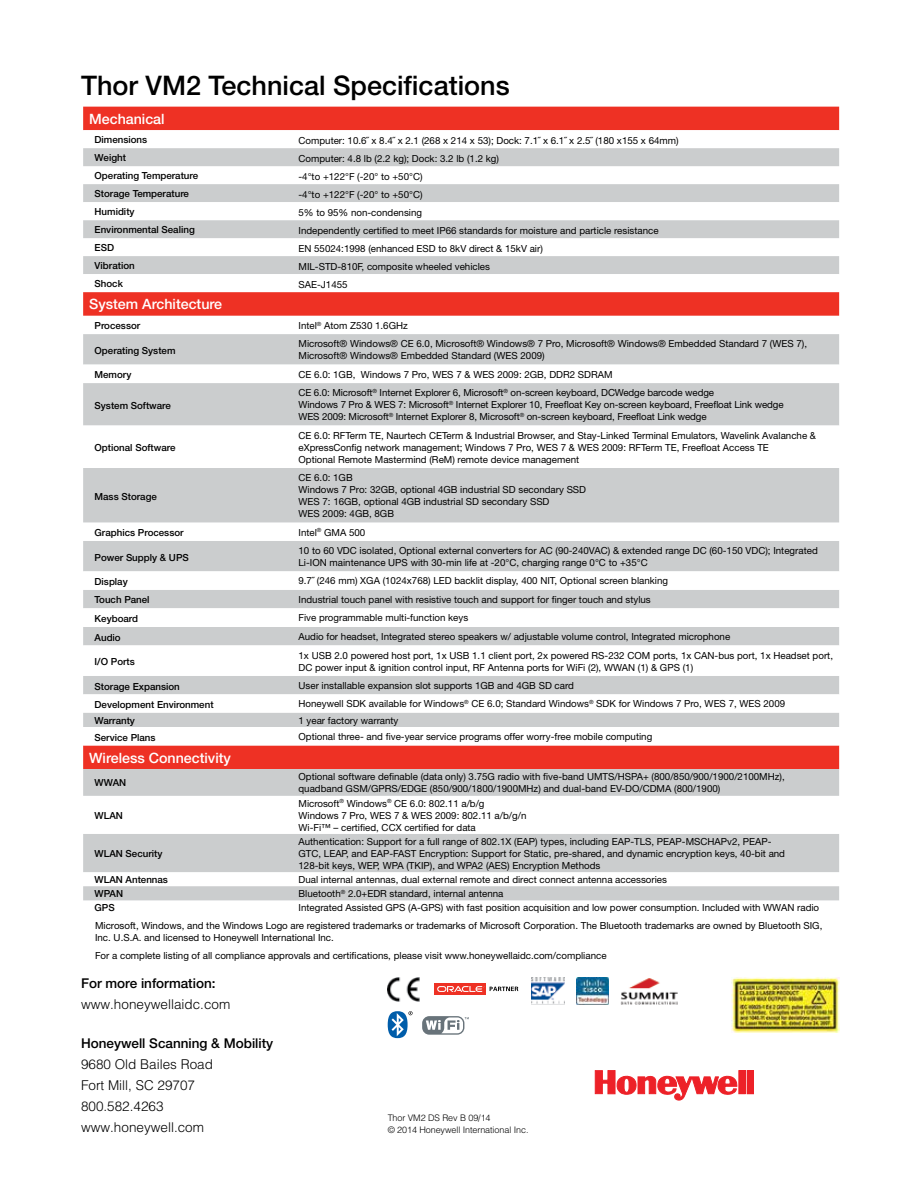
<style>
.page{position:relative;width:918px;height:1188px;background:#fff}
.page>*{position:absolute;margin:0;border:0;box-sizing:border-box;transform-origin:0 0}
.t1{font:500 27px "Helvetica Neue";color:#000}
.t2{font:500 14.25px "Helvetica Neue";color:#fff}
.t3{font:300 13.5px/21px "Helvetica";color:#000}
.t4{font:500 13.5px "Helvetica Neue";color:#000}
.t5{font:9.75px/12px "Helvetica Neue";color:#000}
.t6{font:500 9.75px "Helvetica Neue";color:#000}
.t7{font:300 9px/12px "Helvetica";letter-spacing:-.01em;color:#000}
</style>
<div class="page">
<svg style="left:595px;top:1070px;width:142px;height:30px"></svg>
<div style="left:739px;top:1071px;width:6px;height:23px;background:#ed2128"></div>
<div style="left:747px;top:1071px;width:7px;height:23px;background:#ed2128"></div>
<div style="left:83px;top:107px;width:756px;height:23px;background:#ee3124"></div>
<svg style="left:83px;top:148px;width:756px;height:54px;fill:#cbcdce"></svg>
<svg style="left:83px;top:220px;width:756px;height:54px;fill:#cbcdce"></svg>
<svg style="left:83px;top:292px;width:756px;height:73px"></svg>
<svg style="left:83px;top:383px;width:756px;height:518px"></svg>
<svg style="left:83px;top:468px;width:756px;height:432px;fill:#cbcdce"></svg>
<img style="left:732px;top:977px;width:107px;height:56px">
<img style="left:620px;top:978px;width:58px;height:27px">
<img style="left:577px;top:977px;width:31px;height:27px">
<img style="left:532px;top:977px;width:32px;height:27px">
<svg style="left:490px;top:987px;width:28px;height:4px"></svg>
<div style="left:434px;top:983px;width:52px;height:12px;background:#ee3124"></div>
<svg style="left:437px;top:986px;width:47px;height:6px"></svg>
<img style="left:388px;top:977px;width:32px;height:24px">
<svg style="left:388px;top:1011px;width:25px;height:27px"></svg>
<svg style="left:422px;top:1016px;width:42px;height:19px"></svg>
<svg style="left:426px;top:1017px;width:43px;height:16px"></svg>
<h1 class="t1" style="left:81px;top:70px;width:430px">Thor VM2 Technical Specifications</h1>
<h2 class="t2" style="left:89px;top:110px;width:77px">Mechanical</h2>
<p class="t6" style="left:95px;top:134px;width:54px">Dimensions</p>
<p class="t5" style="left:299px;top:134px;width:382px">Computer: 10.6˝ x 8.4˝ x 2.1 (268 x 214 x 53); Dock: 7.1˝ x 6.1˝ x 2.5˝ (180 x155 x 64mm)</p>
<p class="t6" style="left:95px;top:152px;width:33px">Weight</p>
<p class="t5" style="left:299px;top:152px;width:202px">Computer: 4.8 lb (2.2 kg); Dock: 3.2 lb (1.2 kg)</p>
<p class="t6" style="left:95px;top:170px;width:105px">Operating Temperature</p>
<p class="t5" style="left:299px;top:170px;width:126px">-4°to +122°F (-20° to +50°C)</p>
<p class="t6" style="left:95px;top:188px;width:96px">Storage Temperature</p>
<p class="t5" style="left:299px;top:188px;width:126px">-4°to +122°F (-20° to +50°C)</p>
<p class="t6" style="left:95px;top:206px;width:42px">Humidity</p>
<p class="t5" style="left:299px;top:206px;width:125px">5% to 95% non-condensing</p>
<p class="t6" style="left:95px;top:224px;width:102px">Environmental Sealing</p>
<p class="t5" style="left:299px;top:224px;width:362px">Independently certified to meet IP66 standards for moisture and particle resistance</p>
<p class="t6" style="left:95px;top:242px;width:21px">ESD</p>
<p class="t5" style="left:299px;top:242px;width:246px">EN 55024:1998 (enhanced ESD to 8kV direct &amp; 15kV air)</p>
<p class="t6" style="left:95px;top:260px;width:42px">Vibration</p>
<p class="t5" style="left:299px;top:260px;width:193px">MIL-STD-810F, composite wheeled vehicles</p>
<p class="t6" style="left:95px;top:278px;width:30px">Shock</p>
<p class="t5" style="left:299px;top:278px;width:51px">SAE-J1455</p>
<h2 class="t2" style="left:89px;top:296px;width:135px">System Architecture</h2>
<p class="t6" style="left:95px;top:320px;width:47px">Processor</p>
<p class="t5" style="left:299px;top:319px;width:111px">Intel<sup>®</sup> Atom Z530 1.6GHz</p>
<p class="t6" style="left:95px;top:344px;width:82px">Operating System</p>
<p class="t5" style="left:299px;top:338px;width:510px">Microsoft® Windows® CE 6.0, Microsoft® Windows® 7 Pro, Microsoft® Windows® Embedded Standard 7 (WES 7),<br>Microsoft® Windows® Embedded Standard (WES 2009)</p>
<p class="t6" style="left:95px;top:369px;width:38px">Memory</p>
<p class="t5" style="left:299px;top:368px;width:316px">CE 6.0: 1GB, Windows 7 Pro, WES 7 &amp; WES 2009: 2GB, DDR2 SDRAM</p>
<p class="t6" style="left:95px;top:399px;width:78px">System Software</p>
<p class="t5" style="left:299px;top:387px;width:487px">CE 6.0: Microsoft<sup>®</sup> Internet Explorer 6, Microsoft<sup>®</sup> on-screen keyboard, DCWedge barcode wedge<br>Windows 7 Pro &amp; WES 7: Microsoft<sup>®</sup> Internet Explorer 10, Freefloat Key on-screen keyboard, Freefloat Link wedge<br>WES 2009: Microsoft<sup>®</sup> Internet Explorer 8, Microsoft<sup>®</sup> on-screen keyboard, Freefloat Link wedge</p>
<p class="t6" style="left:95px;top:442px;width:82px">Optional Software</p>
<p class="t6" style="left:95px;top:490px;width:64px">Mass Storage</p>
<p class="t5" style="left:299px;top:429px;width:519px">CE 6.0: RFTerm TE, Naurtech CETerm &amp; Industrial Browser, and Stay-Linked Terminal Emulators, Wavelink Avalanche &amp; eXpressConfig network management; Windows 7 Pro, WES 7 &amp; WES 2009: RFTerm TE, Freefloat Access TE<br>Optional Remote Mastermind (ReM) remote device management</p>
<p class="t5" style="left:299px;top:471px;width:289px">CE 6.0: 1GB<br>Windows 7 Pro: 32GB, optional 4GB industrial SD secondary SSD WES 7: 16GB, optional 4GB industrial SD secondary SSD<br>WES 2009: 4GB, 8GB</p>
<p class="t6" style="left:95px;top:527px;width:91px">Graphics Processor</p>
<p class="t5" style="left:299px;top:526px;width:68px">Intel<sup>®</sup> GMA 500</p>
<p class="t6" style="left:95px;top:551px;width:96px">Power Supply &amp; UPS</p>
<p class="t5" style="left:299px;top:544px;width:521px">10 to 60 VDC isolated, Optional external converters for AC (90-240VAC) &amp; extended range DC (60-150 VDC); Integrated<br>Li-ION maintenance UPS with 30-min life at -20°C, charging range 0°C to +35°C</p>
<p class="t6" style="left:95px;top:576px;width:35px">Display</p>
<p class="t5" style="left:299px;top:575px;width:371px">9.7˝ (246 mm) XGA (1024x768) LED backlit display, 400 NIT, Optional screen blanking</p>
<p class="t6" style="left:95px;top:594px;width:57px">Touch Panel</p>
<p class="t5" style="left:299px;top:593px;width:354px">Industrial touch panel with resistive touch and support for finger touch and stylus</p>
<p class="t6" style="left:95px;top:613px;width:45px">Keyboard</p>
<p class="t5" style="left:299px;top:612px;width:171px">Five programmable multi-function keys</p>
<p class="t6" style="left:95px;top:631px;width:28px">Audio</p>
<p class="t5" style="left:299px;top:630px;width:433px">Audio for headset, Integrated stereo speakers w/ adjustable volume control, Integrated microphone</p>
<p class="t6" style="left:95px;top:656px;width:42px">I/O Ports</p>
<p class="t5" style="left:299px;top:649px;width:536px">1x USB 2.0 powered host port, 1x USB 1.1 client port, 2x powered RS-232 COM ports, 1x CAN-bus port, 1x Headset port,<br>DC power input &amp; ignition control input, RF Antenna ports for WiFi (2), WWAN (1) &amp; GPS (1)</p>
<p class="t6" style="left:95px;top:680px;width:87px">Storage Expansion</p>
<p class="t5" style="left:299px;top:679px;width:277px">User installable expansion slot supports 1GB and 4GB SD card</p>
<p class="t6" style="left:95px;top:699px;width:121px">Development Environment</p>
<p class="t5" style="left:299px;top:698px;width:488px">Honeywell SDK available for Windows<sup>®</sup> CE 6.0; Standard Windows<sup>®</sup> SDK for Windows 7 Pro, WES 7, WES 2009</p>
<p class="t6" style="left:95px;top:714px;width:42px">Warranty</p>
<p class="t5" style="left:299px;top:714px;width:102px">1 year factory warranty</p>
<p class="t6" style="left:95px;top:731px;width:63px">Service Plans</p>
<p class="t5" style="left:299px;top:730px;width:355px">Optional three- and five-year service programs offer worry-free mobile computing</p>
<h2 class="t2" style="left:89px;top:749px;width:143px">Wireless Connectivity</h2>
<p class="t6" style="left:95px;top:777px;width:33px">WWAN</p>
<p class="t5" style="left:299px;top:770px;width:488px">Optional software definable (data only) 3.75G radio with five-band UMTS/HSPA+ (800/850/900/1900/2100MHz), quadband GSM/GPRS/EDGE (850/900/1800/1900MHz) and dual-band EV-DO/CDMA (800/1900)</p>
<p class="t6" style="left:95px;top:809px;width:30px">WLAN</p>
<p class="t5" style="left:299px;top:797px;width:229px">Microsoft<sup>®</sup> Windows<sup>®</sup> CE 6.0: 802.11 a/b/g<br>Windows 7 Pro, WES 7 &amp; WES 2009: 802.11 a/b/g/n<br>Wi-Fi™ – certified, CCX certified for data</p>
<p class="t6" style="left:95px;top:848px;width:69px">WLAN Security</p>
<p class="t5" style="left:299px;top:835px;width:488px">Authentication: Support for a full range of 802.1X (EAP) types, including EAP-TLS, PEAP-MSCHAPv2, PEAP-<br>GTC, LEAP, and EAP-FAST Encryption: Support for Static, pre-shared, and dynamic encryption keys, 40-bit and<br>128-bit keys, WEP, WPA (TKIP), and WPA2 (AES) Encryption Methods</p>
<p class="t6" style="left:95px;top:874px;width:75px">WLAN Antennas</p>
<p class="t5" style="left:299px;top:873px;width:370px">Dual internal antennas, dual external remote and direct connect antenna accessories</p>
<p class="t6" style="left:95px;top:888px;width:30px">WPAN</p>
<p class="t5" style="left:299px;top:888px;width:206px">Bluetooth<sup>®</sup> 2.0+EDR standard, internal antenna</p>
<p class="t6" style="left:95px;top:902px;width:22px">GPS</p>
<p class="t5" style="left:95px;top:899px;width:729px;line-height:17.2px;text-indent:203px">Integrated Assisted GPS (A-GPS) with fast position acquisition and low power consumption. Included with WWAN radio<br>Microsoft, Windows, and the Windows Logo are registered trademarks or trademarks of Microsoft Corporation. The Bluetooth trademarks are owned by Bluetooth SIG,</p>
<p class="t5" style="left:95px;top:928px;width:513px;line-height:18.3px">Inc. U.S.A. and licensed to Honeywell International Inc.<br>For a complete listing of all compliance approvals and certifications, please visit www.honeywellaidc.com/compliance</p>
<h3 class="t4" style="left:81px;top:975px;width:136px">For more information:</h3>
<h3 class="t3" style="left:81px;top:993px;width:151px">www.honeywellaidc.com</h3>
<h3 class="t4" style="left:81px;top:1035px;width:194px">Honeywell Scanning &amp; Mobility</h3>
<h3 class="t3" style="left:81px;top:1053px;width:134px">9680 Old Bailes Road<br>Fort Mill, SC 29707<br>800.582.4263 www.honeywell.com</h3>
<p class="t7" style="left:388px;top:1111px;width:142px">Thor VM2 DS Rev B 09/14<br>© 2014 Honeywell International Inc.</p>
</div>
